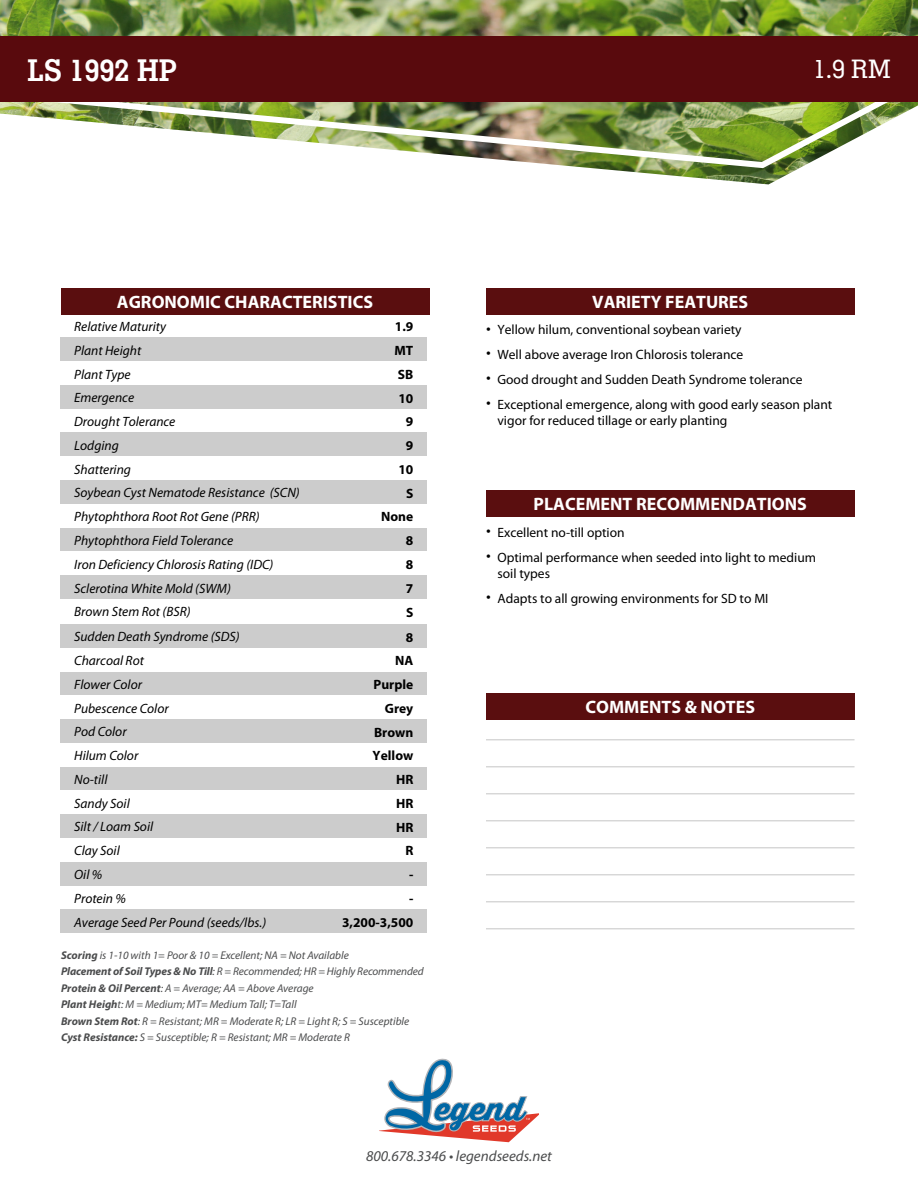
<style>
.page{position:relative;width:918px;height:1188px;background:#fff}
.page>*{position:absolute;margin:0;border:0;box-sizing:border-box;transform-origin:0 0}
.t1{font:700 30px "Memphis LT Std";color:#fff}
.t2{font:500 25.5px "Memphis LT Std";color:#fff}
.t3{font:700 18px "Myriad Pro";color:#fff}
.t4{font:italic 15px "Myriad Pro";color:#4b4c4d}
.t5{font:italic 13.5px "Myriad Pro";color:#000}
.t6{font:13.5px/16.2px "Myriad Pro";color:#000}
.t7{font:700 13.5px "Myriad Pro";color:#000}
.t8{font:italic 11.25px/16.5px "Myriad Pro";color:#4b4c4d}
.s1{font-weight:700}
.s2{font-family:"Arial"}
</style>
<div class="page">
<img style="left:623px;top:171px;width:171px;height:13px">
<svg style="left:379px;top:1058px;width:160px;height:84px"></svg>
<img style="left:0;top:0;width:918px;height:171px">
<div style="left:0;top:36px;width:918px;height:66px;background:#590a0d"></div>
<hr style="left:486px;top:739px;width:369px;height:1px;background:#ccc">
<div style="left:61px;top:338px;width:366px;height:23px;background:#ccc"></div>
<div style="left:61px;top:385px;width:366px;height:24px;background:#ccc"></div>
<div style="left:61px;top:433px;width:366px;height:23px;background:#ccc"></div>
<div style="left:61px;top:480px;width:366px;height:24px;background:#ccc"></div>
<div style="left:61px;top:528px;width:366px;height:23px;background:#ccc"></div>
<div style="left:61px;top:575px;width:366px;height:24px;background:#ccc"></div>
<div style="left:61px;top:288px;width:368px;height:27px;background:#5a0e0f"></div>
<div style="left:61px;top:625px;width:366px;height:23px;background:#ccc"></div>
<div style="left:61px;top:672px;width:366px;height:24px;background:#ccc"></div>
<div style="left:61px;top:719px;width:366px;height:24px;background:#ccc"></div>
<div style="left:61px;top:767px;width:366px;height:24px;background:#ccc"></div>
<div style="left:61px;top:814px;width:366px;height:24px;background:#ccc"></div>
<div style="left:61px;top:862px;width:366px;height:24px;background:#ccc"></div>
<div style="left:61px;top:909px;width:366px;height:24px;background:#ccc"></div>
<div style="left:486px;top:288px;width:369px;height:27px;background:#5a0e0f"></div>
<div style="left:486px;top:490px;width:369px;height:27px;background:#5a0e0f"></div>
<div style="left:486px;top:693px;width:369px;height:27px;background:#5a0e0f"></div>
<hr style="left:486px;top:766px;width:369px;height:1px;background:#ccc">
<hr style="left:486px;top:793px;width:369px;height:1px;background:#ccc">
<hr style="left:486px;top:820px;width:369px;height:1px;background:#ccc">
<hr style="left:486px;top:847px;width:369px;height:1px;background:#ccc">
<hr style="left:486px;top:874px;width:369px;height:1px;background:#ccc">
<hr style="left:486px;top:901px;width:369px;height:1px;background:#ccc">
<hr style="left:486px;top:928px;width:369px;height:1px;background:#ccc">
<p class="t1" style="left:27px;top:51px;width:151px">LS 1992 HP</p>
<p class="t2" style="left:813px;top:54px;width:79px">1.9 RM</p>
<p class="t3" style="left:117px;top:290px;width:258px">AGRONOMIC CHARACTERISTICS</p>
<p class="t5" style="left:74px;top:318px;width:93px">Relative Maturity</p>
<p class="t7" style="left:395px;top:318px;width:20px">1.9</p>
<p class="t5" style="left:74px;top:342px;width:69px">Plant Height</p>
<p class="t7" style="left:395px;top:342px;width:20px">MT</p>
<p class="t5" style="left:74px;top:366px;width:58px">Plant Type</p>
<p class="t7" style="left:398px;top:366px;width:17px">SB</p>
<p class="t5" style="left:74px;top:390px;width:61px">Emergence</p>
<p class="t7" style="left:398px;top:389px;width:16px">10</p>
<p class="t5" style="left:74px;top:413px;width:103px">Drought Tolerance</p>
<p class="t7" style="left:406px;top:413px;width:9px">9</p>
<p class="t5" style="left:74px;top:437px;width:46px">Lodging</p>
<p class="t7" style="left:406px;top:437px;width:9px">9</p>
<p class="t5" style="left:74px;top:461px;width:58px">Shattering</p>
<p class="t7" style="left:398px;top:461px;width:16px">10</p>
<p class="t5" style="left:74px;top:485px;width:227px">Soybean Cyst Nematode Resistance (SCN)</p>
<p class="t7" style="left:406px;top:484px;width:9px">S</p>
<p class="t5" style="left:74px;top:508px;width:187px">Phytophthora Root Rot Gene (PRR)</p>
<p class="t7" style="left:381px;top:508px;width:34px">None</p>
<p class="t5" style="left:74px;top:532px;width:161px">Phytophthora Field Tolerance</p>
<p class="t7" style="left:406px;top:532px;width:9px">8</p>
<p class="t5" style="left:74px;top:556px;width:201px">Iron Deficiency Chlorosis Rating (IDC)</p>
<p class="t7" style="left:406px;top:556px;width:9px">8</p>
<p class="t5" style="left:74px;top:580px;width:158px">Sclerotina White Mold (SWM)</p>
<p class="t7" style="left:406px;top:579px;width:9px">7</p>
<p class="t5" style="left:74px;top:603px;width:118px">Brown Stem Rot (BSR)</p>
<p class="t7" style="left:406px;top:603px;width:9px">S</p>
<p class="t5" style="left:74px;top:629px;width:167px">Sudden Death Syndrome (SDS)</p>
<p class="t7" style="left:406px;top:628px;width:9px">8</p>
<p class="t5" style="left:74px;top:652px;width:71px">Charcoal Rot</p>
<p class="t7" style="left:395px;top:652px;width:20px">NA</p>
<p class="t5" style="left:74px;top:676px;width:69px">Flower Color</p>
<p class="t7" style="left:374px;top:676px;width:41px">Purple</p>
<p class="t5" style="left:74px;top:700px;width:96px">Pubescence Color</p>
<p class="t7" style="left:385px;top:700px;width:30px">Grey</p>
<p class="t5" style="left:74px;top:724px;width:54px">Pod Color</p>
<p class="t7" style="left:374px;top:723px;width:41px">Brown</p>
<p class="t5" style="left:74px;top:747px;width:66px">Hilum Color</p>
<p class="t7" style="left:373px;top:747px;width:42px">Yellow</p>
<p class="t5" style="left:74px;top:771px;width:35px">No-till</p>
<p class="t7" style="left:396px;top:771px;width:19px">HR</p>
<p class="t5" style="left:74px;top:795px;width:57px">Sandy Soil</p>
<p class="t7" style="left:396px;top:795px;width:19px">HR</p>
<p class="t5" style="left:74px;top:819px;width:80px">Silt / Loam Soil</p>
<p class="t7" style="left:396px;top:818px;width:19px">HR</p>
<p class="t5" style="left:74px;top:842px;width:47px">Clay Soil</p>
<p class="t7" style="left:405px;top:842px;width:10px">R</p>
<p class="t5" style="left:74px;top:866px;width:30px">Oil %</p>
<p class="t7" style="left:409px;top:866px;width:6px">-</p>
<p class="t5" style="left:74px;top:890px;width:53px">Protein %</p>
<p class="t7" style="left:409px;top:890px;width:6px">-</p>
<p class="t5" style="left:74px;top:914px;width:193px">Average Seed Per Pound (seeds/lbs.)</p>
<p class="t7" style="left:342px;top:913px;width:73px">3,200-3,500</p>
<p class="t8" style="left:61px;top:946px;width:364px"><span class="s1">Scoring</span> is 1-10 with 1= Poor &amp; 10 = Excellent; NA = Not Available<br><span class="s1">Placement of Soil Types &amp; No Till</span>: R = Recommended; HR = Highly Recommended <span class="s1">Protein &amp; Oil Percent</span>: A = Average; AA = Above Average<br><span class="s1">Plant Heigh</span>t: M = Medium; MT= Medium Tall; T=Tall<br><span class="s1">Brown Stem Rot</span>: R = Resistant; MR = Moderate R; LR = Light R; S = Susceptible <span class="s1">Cyst Resistance:</span> S = Susceptible; R = Resistant; MR = Moderate R</p>
<p class="t3" style="left:592px;top:290px;width:158px">VARIETY FEATURES</p>
<p class="t6" style="left:486px;top:321px;width:257px"><span class="s2">•</span> Yellow hilum, conventional soybean variety</p>
<p class="t6" style="left:486px;top:346px;width:259px"><span class="s2">•</span> Well above average Iron Chlorosis tolerance</p>
<p class="t6" style="left:486px;top:371px;width:318px"><span class="s2">•</span> Good drought and Sudden Death Syndrome tolerance</p>
<p class="t6" style="left:497px;top:396px;width:336px;text-indent:-11px"><span class="s2">•</span> Exceptional emergence, along with good early season plant vigor for reduced tillage or early planting</p>
<p class="t3" style="left:534px;top:492px;width:275px">PLACEMENT RECOMMENDATIONS</p>
<p class="t6" style="left:486px;top:524px;width:140px"><span class="s2">•</span> Excellent no-till option</p>
<p class="t6" style="left:497px;top:549px;width:320px;text-indent:-11px"><span class="s2">•</span> Optimal performance when seeded into light to medium soil types</p>
<p class="t6" style="left:486px;top:590px;width:284px"><span class="s2">•</span> Adapts to all growing environments for SD to MI</p>
<p class="t3" style="left:585px;top:695px;width:171px">COMMENTS &amp; NOTES</p>
<p class="t4" style="left:366px;top:1147px;width:187px">800.678.3346 • legendseeds.net</p>
</div>
